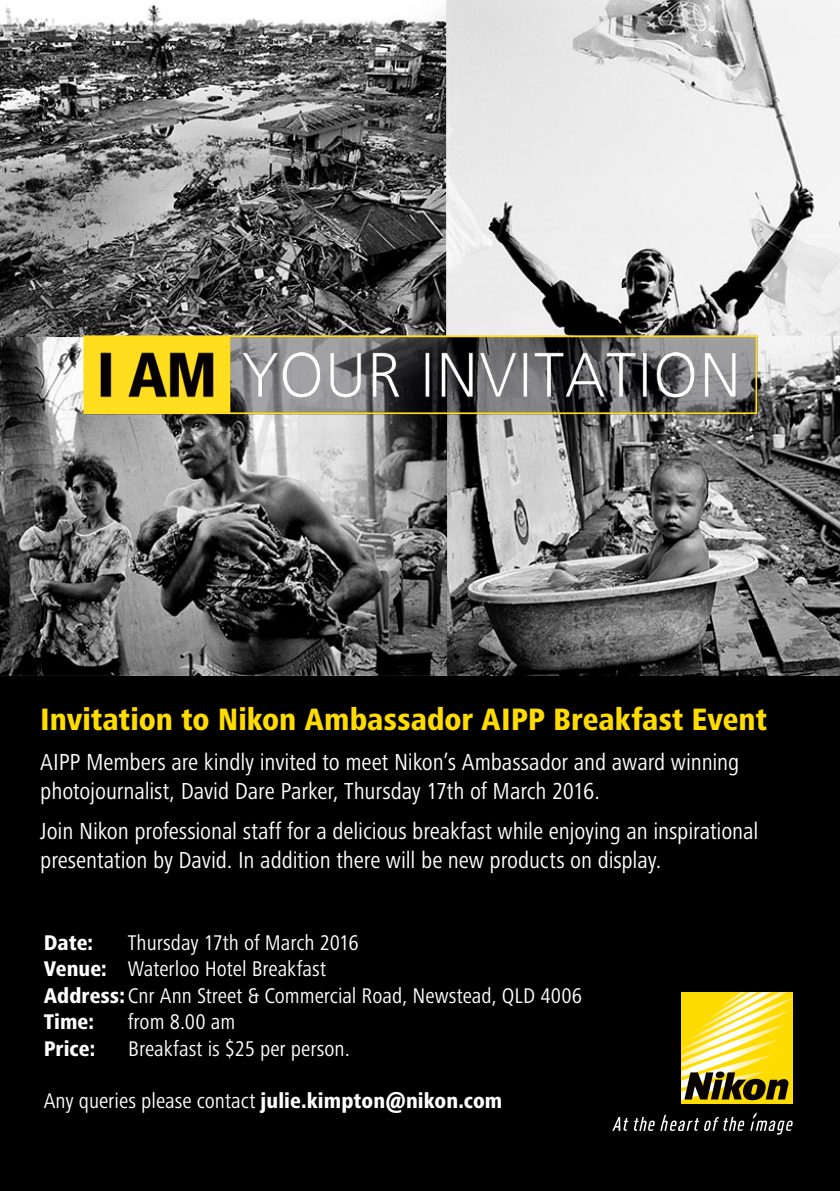
<style>
.page{position:relative;width:840px;height:1191px;background:#fff}
.page>*{position:absolute;margin:0;border:0;box-sizing:border-box;transform-origin:0 0}
.t1{font:800 condensed 32px "Frutiger Next Pro";color:#ffdc01}
.t2{font:condensed 24px/28.8px "Frutiger Next Pro";letter-spacing:-.005em;color:#fff}
.t3{font:condensed 22px/26.4px "Frutiger Next Pro";color:#fff}
.t4{font:800 condensed 22px "Frutiger Next Pro";color:#fff}
.s1{font-weight:800}
</style>
<div class="page">
<div style="left:0;top:676px;width:839px;height:515px;background:#000"></div>
<div style="left:681px;top:992px;width:111px;height:111px;background:#ffdc01"></div>
<svg style="left:681px;top:992px;width:111px;height:108px"></svg>
<svg style="left:612px;top:1117px;width:42px;height:14px"></svg>
<svg style="left:660px;top:1112px;width:132px;height:22px"></svg>
<img style="left:0;top:0;width:839px;height:676px">
<img style="left:83px;top:336px;width:673px;height:78px">
<h1 class="t1" style="left:40px;top:701px;width:728px">Invitation to Nikon Ambassador AIPP Breakfast Event</h1>
<p class="t2" style="left:40px;top:748px;width:700px">AIPP Members are kindly invited to meet Nikon’s Ambassador and award winning photojournalist, David Dare Parker, Thursday 17th of March 2016.</p>
<p class="t2" style="left:40px;top:817px;width:719px">Join Nikon professional staff for a delicious breakfast while enjoying an inspirational presentation by David. In addition there will be new products on display.</p>
<p class="t3" style="left:44px;top:929px;width:539px;text-indent:84px">Thursday 17th of March 2016<br><span class="s1">Venue:</span> Waterloo Hotel Breakfast<br><span class="s1">Address:</span> Cnr Ann Street &amp; Commercial Road, Newstead, QLD 4006<br><span class="s1">Time:</span></p>
<p class="t4" style="left:44px;top:930px;width:51px">Date:</p>
<p class="t3" style="left:128px;top:1008px;width:109px">from 8.00 am</p>
<p class="t4" style="left:44px;top:1035px;width:53px">Price:</p>
<p class="t3" style="left:128px;top:1035px;width:223px">Breakfast is $25 per person.</p>
<p class="t3" style="left:44px;top:1087px;width:460px">Any queries please contact <span class="s1">julie.kimpton@nikon.com</span></p>
</div>
